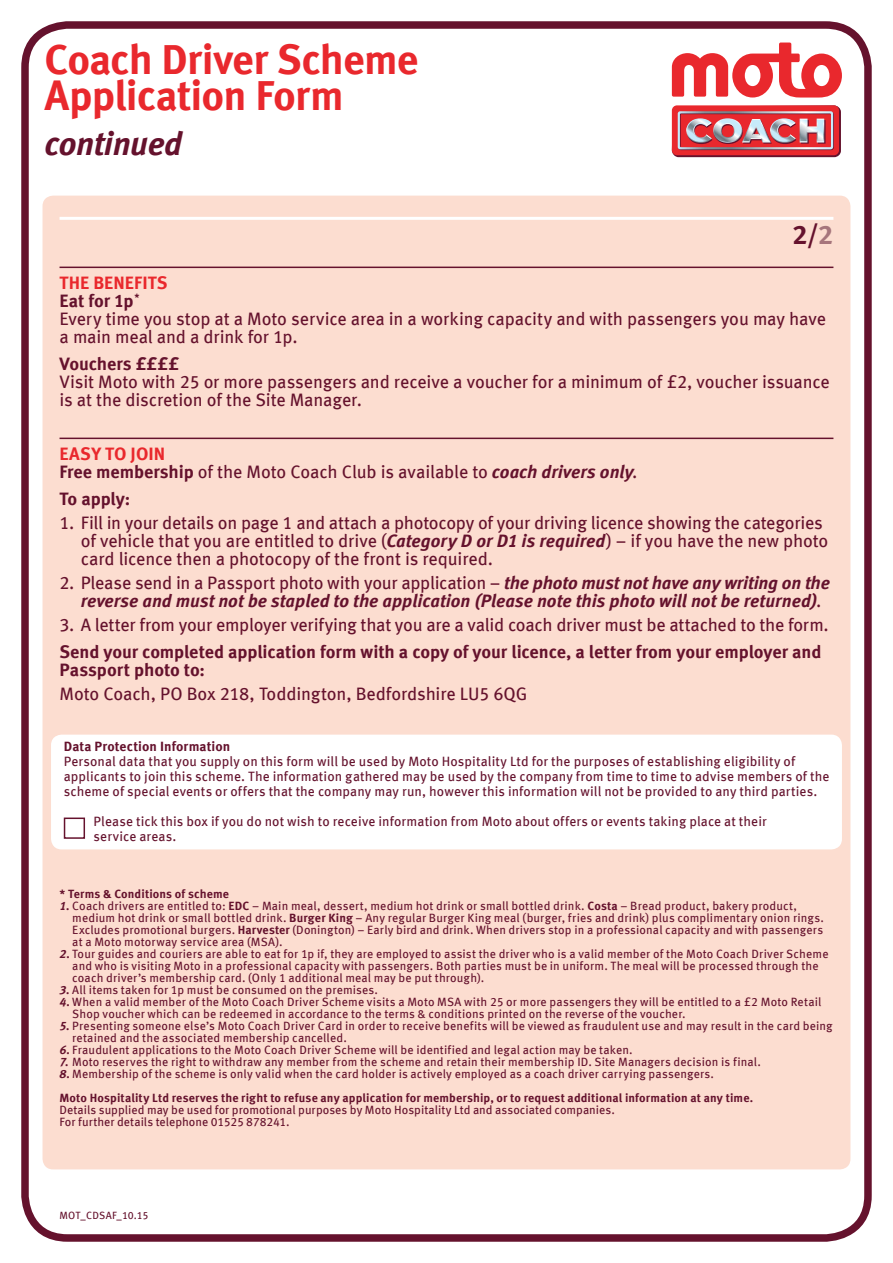
<style>
.page{position:relative;width:893px;height:1263px;background:#fff}
.page>*{position:absolute;margin:0;border:0;box-sizing:border-box;transform-origin:0 0}
.t1{font:700 42px/36px "Meta Offc";letter-spacing:-.02em;color:#e9282d}
.t2{font:italic 700 33px "Meta Offc";letter-spacing:-.015em;color:#65122d}
.t3{font:700 27px "Meta Offc";color:#65122d}
.t4{font:18px/18px "Meta Offc";letter-spacing:-.01em;color:#65122d}
.t5{font:italic 700 18px/18px "Meta Offc";color:#65122d}
.t6{font:700 18px/18px "Meta Offc";letter-spacing:-.005em;color:#65122d}
.t7{font:13.5px/15px "Meta Offc";letter-spacing:.005em;color:#65122d}
.t8{font:700 13.5px "Meta Offc";letter-spacing:.005em;color:#65122d}
.t9{font:12px/12px "Meta Offc";letter-spacing:.01em;color:#65122d}
.t10{font:700 12px/24px "Meta Offc";letter-spacing:.01em;color:#65122d}
.t11{font:10.5px "Meta Offc";letter-spacing:.015em;color:#65122d}
.s1{color:#a6757c}
.s2{font-weight:700;color:#e9282d}
.s3{font-weight:700}
.s4{font-weight:700;font-style:italic}
.s5{font-weight:400;font-style:normal}
.s6{font-style:italic}
.s7{font-weight:400}
</style>
<div class="page">
<div style="left:43px;top:196px;width:807px;height:973px;background:#fcddd0;border-radius:11px"></div>
<div style="left:51px;top:735px;width:791px;height:114px;background:#fff;border-radius:11px"></div>
<hr style="left:60px;top:217px;width:773px;height:3px;background:#fff">
<hr style="left:60px;top:267px;width:773px;height:1px;background:#65122d">
<hr style="left:60px;top:438px;width:773px;height:1px;background:#65122d">
<div style="left:64px;top:817px;width:21px;height:22px;background:#fff;border:2px solid #65122d"></div>
<div style="left:21px;top:21px;width:851px;height:1221px;border:8px solid #65122d;border-radius:43px"></div>
<svg style="left:672px;top:43px;width:170px;height:55px"></svg>
<svg style="left:672px;top:105px;width:169px;height:52px"></svg>
<h1 class="t1" style="left:45px;top:43px;width:375px">Coach Driver Scheme<br>Application Form</h1>
<h2 class="t2" style="left:45px;top:124px;width:139px">continued</h2>
<h3 class="t3" style="left:792px;top:219px;width:43px">2/<span class="s1">2</span></h3>
<h3 class="t4" style="left:60px;top:274px;width:768px"><span class="s2">THE BENEFITS<br></span><span class="s3">Eat for 1p</span><sup>*<br></sup>Every time you stop at a Moto service area in a working capacity and with passengers you may have a main meal and a drink for 1p.</h3>
<h3 class="t6" style="left:60px;top:356px;width:122px">Vouchers ££££</h3>
<h3 class="t4" style="left:60px;top:373px;width:772px">Visit Moto with 25 or more passengers and receive a voucher for a minimum of £2, voucher issuance is at the discretion of the Site Manager.</h3>
<h3 class="t4" style="left:60px;top:445px;width:579px"><span class="s2">EASY TO JOIN<br></span><span class="s3">Free membership</span> of the Moto Coach Club is available to <span class="s4">coach drivers only</span>.</h3>
<h3 class="t6" style="left:60px;top:491px;width:72px">To apply:</h3>
<p class="t4" style="left:81px;top:514px;width:749px;text-indent:-21px">1. Fill in your details on page 1 and attach a photocopy of your driving licence showing the categories of vehicle that you are entitled to drive (<span class="s4">Category D or D1 is required</span>) – if you have the new photo card licence then a photocopy of the front is required.</p>
<h3 class="t5" style="left:81px;top:575px;width:751px;text-indent:-21px"><span class="s5">2. Please send in a Passport photo with your application –</span> the photo must not have any writing on the reverse and must not be stapled to the application (Please note this photo will not be returned)<span class="s5">.</span></h3>
<h3 class="t4" style="left:60px;top:616px;width:771px">3. A letter from your employer verifying that you are a valid coach driver must be attached to the form.</h3>
<h3 class="t6" style="left:60px;top:644px;width:763px">Send your completed application form with a copy of your licence, a letter from your employer and<br>Passport photo to:</h3>
<h3 class="t4" style="left:60px;top:685px;width:469px">Moto Coach, PO Box 218, Toddington, Bedfordshire LU5 6QG</h3>
<p class="t8" style="left:64px;top:739px;width:168px">Data Protection Information</p>
<p class="t7" style="left:64px;top:754px;width:767px">Personal data that you supply on this form will be used by Moto Hospitality Ltd for the purposes of establishing eligibility of applicants to join this scheme. The information gathered may be used by the company from time to time to advise members of the scheme of special events or offers that the company may run, however this information will not be provided to any third parties.</p>
<p class="t7" style="left:94px;top:814px;width:675px">Please tick this box if you do not wish to receive information from Moto about offers or events taking place at their service areas.</p>
<p class="t10" style="left:60px;top:882px;width:171px">* Terms &amp; Conditions of scheme</p>
<p class="t9" style="left:72px;top:900px;width:753px;text-indent:-13px"><span class="s4">1.</span> Coach drivers are entitled to: <span class="s3">EDC</span> – Main meal, dessert, medium hot drink or small bottled drink. <span class="s3">Costa</span> – Bread product, bakery product, medium hot drink or small bottled drink. <span class="s3">Burger King</span> – Any regular Burger King meal (burger, fries and drink) plus complimentary onion rings.<br>Excludes promotional burgers. <span class="s3">Harvester</span> (Donington) – Early bird and drink. When drivers stop in a professional capacity and with passengers at a Moto motorway service area (MSA).</p>
<p class="t9" style="left:72px;top:948px;width:758px;text-indent:-13px"><span class="s4">2.</span> Tour guides and couriers are able to eat for 1p if, they are employed to assist the driver who is a valid member of the Moto Coach Driver Scheme and who is visiting Moto in a professional capacity with passengers. Both parties must be in uniform. The meal will be processed through the coach driver’s membership card. (Only 1 additional meal may be put through).</p>
<p class="t9" style="left:60px;top:984px;width:320px"><span class="s4">3.</span> All items taken for 1p must be consumed on the premises.</p>
<p class="t9" style="left:72px;top:996px;width:751px;text-indent:-13px"><span class="s4">4.</span> When a valid member of the Moto Coach Driver Scheme visits a Moto MSA with 25 or more passengers they will be entitled to a £2 Moto Retail<br>Shop voucher which can be redeemed in accordance to the terms &amp; conditions printed on the reverse of the voucher.</p>
<p class="t9" style="left:72px;top:1020px;width:762px;text-indent:-13px"><span class="s4">5.</span> Presenting someone else’s Moto Coach Driver Card in order to receive benefits will be viewed as fraudulent use and may result in the card being retained and the associated membership cancelled.</p>
<p class="t9" style="left:60px;top:1044px;width:575px"><span class="s4">6.</span> Fraudulent applications to the Moto Coach Driver Scheme will be identified and legal action may be taken.</p>
<p class="t9" style="left:60px;top:1056px;width:703px"><span class="s4">7.</span> Moto reserves the right to withdraw any member from the scheme and retain their membership ID. Site Managers decision is final.</p>
<p class="t10" style="left:60px;top:1062px;width:695px"><span class="s6">8.</span> <span class="s7">Membership of the scheme is only valid when the card holder is actively employed as a coach driver carrying passengers.<br></span>Moto Hospitality Ltd reserves the right to refuse any application for membership, or to request additional information at any time.</p>
<p class="t9" style="left:60px;top:1104px;width:557px">Details supplied may be used for promotional purposes by Moto Hospitality Ltd and associated companies.<br>For further details telephone 01525 878241.</p>
<p class="t11" style="left:60px;top:1209px;width:90px">MOT_CDSAF_10.15</p>
</div>
